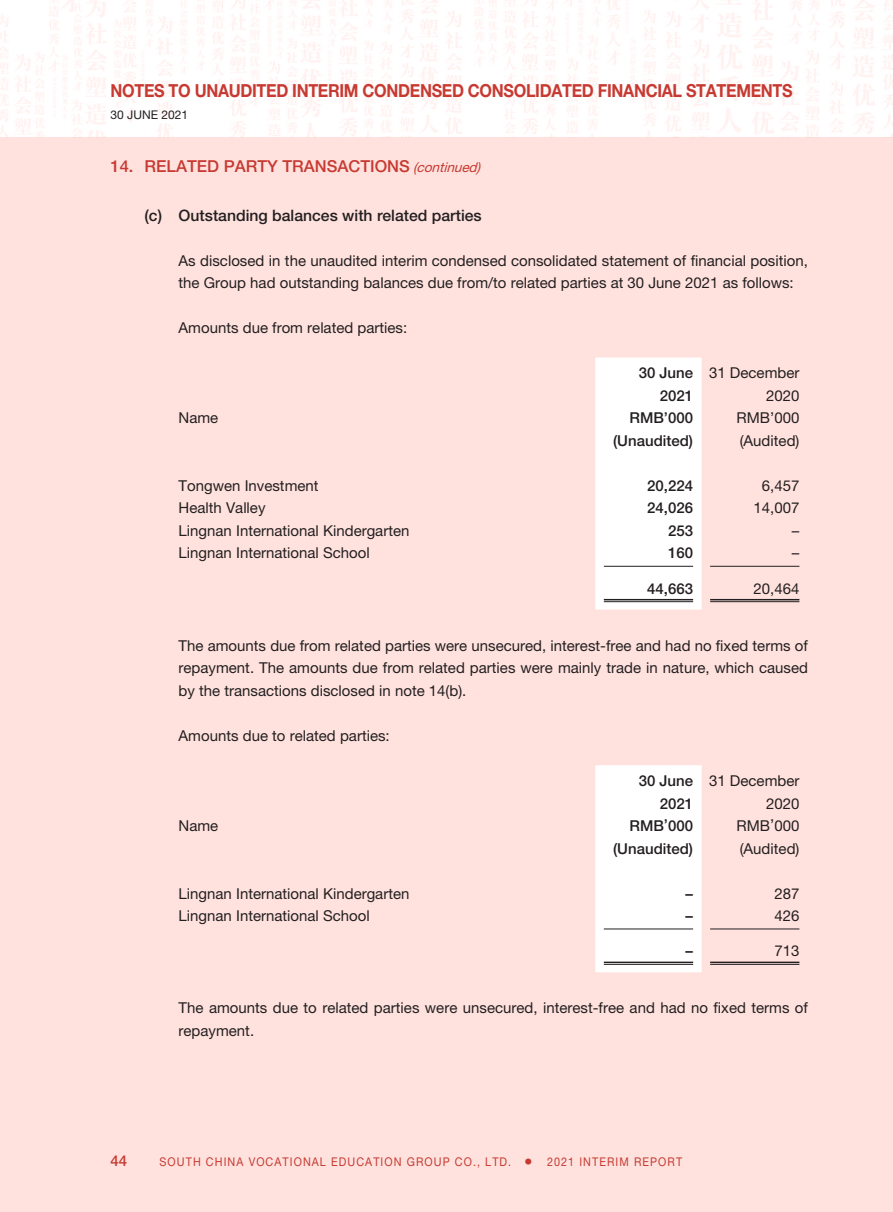
<style>
.page{position:relative;width:893px;height:1212px;background:#fff}
.page>*{position:absolute;margin:0;border:0;box-sizing:border-box;transform-origin:0 0}
.t1{font:700 18px "Helvetica Neue LT Std";letter-spacing:-.02em;color:#c73a32;scale:.9 1}
.t2{font:500 16.5px "Helvetica Neue LT Std";color:#c73a32}
.t3{font:500 15.75px "Helvetica Neue LT Std";color:#231f20}
.t4{font:15px/22.5px "Helvetica Neue LT Std";color:#231f20}
.t5{font:500 15px/22.5px "Helvetica Neue LT Std";color:#231f20;text-align:right}
.t6{font:500 15px "Helvetica Neue LT Std";color:#c73a32}
.t7{font:12px "Helvetica Neue LT Std";letter-spacing:.1em;color:#c73a32;scale:.9 1}
.t8{font:12px "Helvetica Neue LT Std";color:#231f20}
.s1{font-weight:400;font-style:italic;font-size:13.5px}
.s2{font-family:"Times LT Std";font-size:22.5px}
</style>
<div class="page">
<div style="left:0;top:137px;width:893px;height:1075px;background:#ffe2de"></div>
<div style="left:595px;top:357px;width:107px;height:252px;background:#fff"></div>
<hr style="left:604px;top:566px;width:89px;height:1px;background:#231f20">
<hr style="left:710px;top:566px;width:89px;height:1px;background:#231f20">
<hr style="left:604px;top:599px;width:89px;height:1px;background:#231f20">
<hr style="left:604px;top:601px;width:89px;height:1px;background:#231f20">
<hr style="left:710px;top:599px;width:89px;height:1px;background:#231f20">
<hr style="left:710px;top:601px;width:89px;height:1px;background:#231f20">
<div style="left:595px;top:765px;width:107px;height:207px;background:#fff"></div>
<hr style="left:604px;top:928px;width:89px;height:1px;background:#231f20">
<hr style="left:710px;top:928px;width:89px;height:1px;background:#231f20">
<hr style="left:604px;top:961px;width:89px;height:2px;background:#231f20">
<hr style="left:604px;top:964px;width:89px;height:1px;background:#231f20">
<hr style="left:710px;top:961px;width:89px;height:2px;background:#231f20">
<hr style="left:710px;top:964px;width:89px;height:1px;background:#231f20">
<p class="t1" style="left:111px;top:79px;width:759px">NOTES TO UNAUDITED INTERIM CONDENSED CONSOLIDATED FINANCIAL STATEMENTS</p>
<p class="t8" style="left:111px;top:108px;width:79px">30 JUNE 2021</p>
<p class="t2" style="left:111px;top:156px;width:372px">14. RELATED PARTY TRANSACTIONS <span class="s1">(continued)</span></p>
<p class="t3" style="left:145px;top:206px;width:339px">(c) Outstanding balances with related parties</p>
<p class="t4" style="left:179px;top:249px;width:631px">As disclosed in the unaudited interim condensed consolidated statement of financial position, the Group had outstanding balances due from/to related parties at 30 June 2021 as follows:</p>
<p class="t4" style="left:179px;top:316px;width:230px">Amounts due from related parties:</p>
<p class="t5" style="left:639px;top:362px;width:56px">30 June<br>2021</p>
<p class="t4" style="left:709px;top:361px;width:92px;text-align:right">31 December<br>2020</p>
<p class="t4" style="left:179px;top:406px;width:41px">Name</p>
<p class="t5" style="left:629px;top:407px;width:65px">RMB’000</p>
<p class="t4" style="left:737px;top:406px;width:64px">RMB’000</p>
<p class="t5" style="left:613px;top:429px;width:82px">(Unaudited)</p>
<p class="t4" style="left:740px;top:429px;width:61px">(Audited)</p>
<p class="t4" style="left:179px;top:474px;width:142px">Tongwen Investment</p>
<p class="t5" style="left:647px;top:474px;width:47px">20,224</p>
<p class="t4" style="left:762px;top:474px;width:39px">6,457</p>
<p class="t4" style="left:179px;top:496px;width:88px">Health Valley</p>
<p class="t5" style="left:647px;top:497px;width:47px">24,026</p>
<p class="t4" style="left:754px;top:496px;width:47px">14,007</p>
<p class="t4" style="left:179px;top:519px;width:232px">Lingnan International Kindergarten</p>
<p class="t5" style="left:668px;top:519px;width:27px">253</p>
<p class="t4" style="left:792px;top:519px;width:9px">–</p>
<p class="t4" style="left:179px;top:541px;width:193px">Lingnan International School</p>
<p class="t5" style="left:668px;top:542px;width:27px">160</p>
<p class="t4" style="left:792px;top:541px;width:9px">–</p>
<p class="t5" style="left:647px;top:577px;width:47px">44,663</p>
<p class="t4" style="left:754px;top:577px;width:47px">20,464</p>
<p class="t4" style="left:179px;top:634px;width:631px;text-align:justify">The amounts due from related parties were unsecured, interest-free and had no fixed terms of repayment. The amounts due from related parties were mainly trade in nature, which caused by the transactions disclosed in note 14(b).</p>
<p class="t4" style="left:179px;top:724px;width:213px">Amounts due to related parties:</p>
<p class="t5" style="left:639px;top:769px;width:56px">30 June<br>2021</p>
<p class="t4" style="left:709px;top:769px;width:92px;text-align:right">31 December<br>2020</p>
<p class="t4" style="left:179px;top:814px;width:41px">Name</p>
<p class="t5" style="left:629px;top:814px;width:65px">RMB’000</p>
<p class="t4" style="left:737px;top:814px;width:64px">RMB’000</p>
<p class="t5" style="left:613px;top:837px;width:82px">(Unaudited)</p>
<p class="t4" style="left:740px;top:837px;width:61px">(Audited)</p>
<p class="t4" style="left:179px;top:882px;width:232px">Lingnan International Kindergarten</p>
<p class="t5" style="left:686px;top:882px;width:9px">–</p>
<p class="t4" style="left:774px;top:882px;width:27px">287</p>
<p class="t4" style="left:179px;top:904px;width:193px">Lingnan International School</p>
<p class="t5" style="left:686px;top:904px;width:9px">–</p>
<p class="t4" style="left:774px;top:904px;width:27px">426</p>
<p class="t5" style="left:686px;top:939px;width:9px">–</p>
<p class="t4" style="left:774px;top:939px;width:27px">713</p>
<p class="t4" style="left:179px;top:997px;width:631px">The amounts due to related parties were unsecured, interest-free and had no fixed terms of repayment.</p>
<p class="t6" style="left:111px;top:1151px;width:18px">44</p>
<p class="t7" style="left:159px;top:1154px;width:582px">SOUTH CHINA VOCATIONAL EDUCATION GROUP CO., LTD. <span class="s2">•</span> 2021 INTERIM REPORT</p>
</div>
